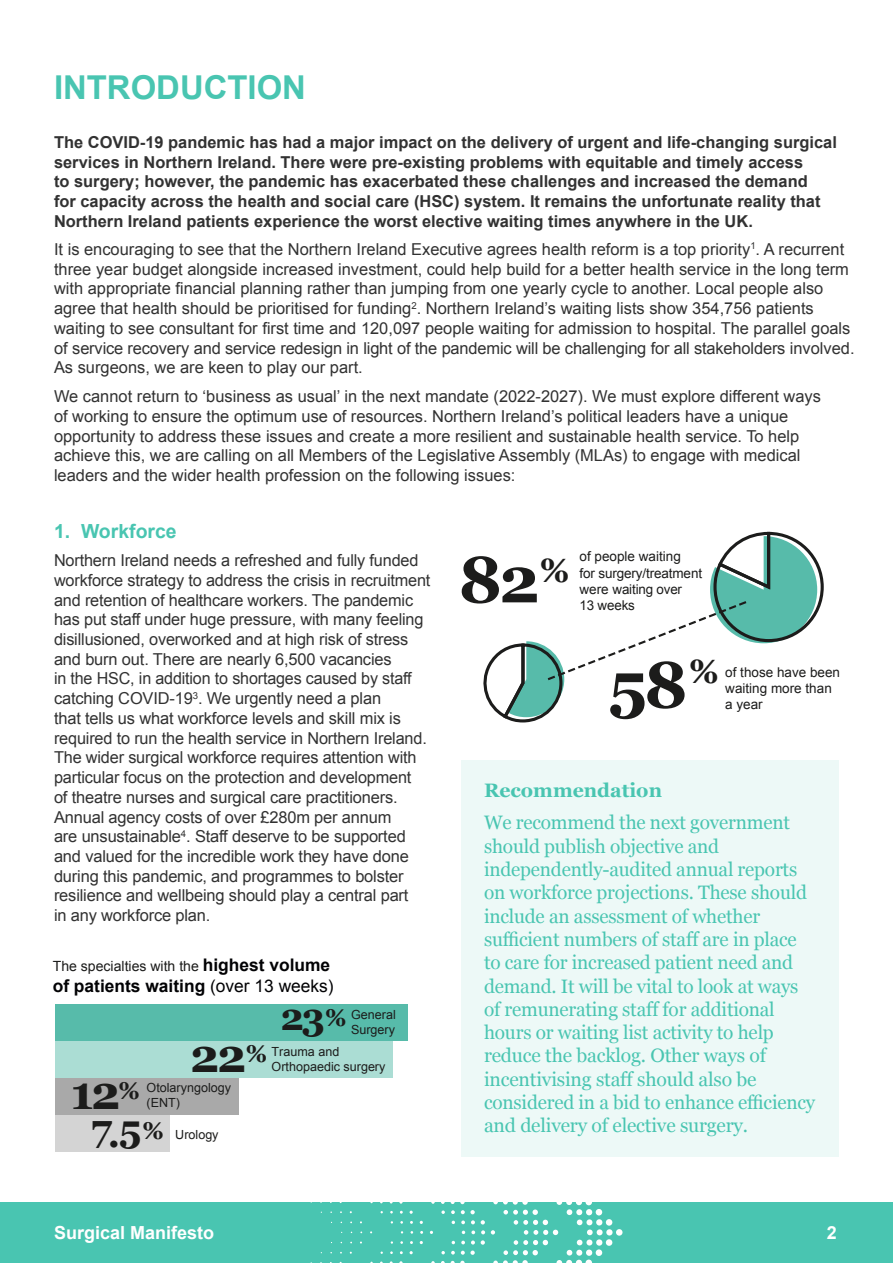
<style>
.page{position:relative;width:893px;height:1263px;background:#fff}
.page>*{position:absolute;margin:0;border:0;box-sizing:border-box;transform-origin:0 0}
.t1{font:700 64.8px "Georgia";color:#1c1c1b}
.t2{font:700 33.75px "Georgia";color:#1c1c1b}
.Section_Heading{font:700 32.85px "Arial";color:#49c5b1}
.Body_Copy{font:19.5px/23.2px "Georgia";letter-spacing:-.01em;color:#49c5b1}
.Body_Copy-2{font:700 19.5px "Georgia";color:#49c5b1}
.t3{font:700 19.5px "Arial";color:#49c5b1}
.t4{font:700 18px "Arial";color:#fff}
.t5{font:700 17.4px "Arial";color:#020204}
.Body_Copy-3{font:16.5px/19.8px "Arial";color:#323232}
.Body_Copy-4{font:700 16.5px/19.8px "Arial";color:#323232}
.t6{font:14.1px "Arial";color:#1c1c1b}
.t7{font:13.5px/16.2px "Arial";color:#1c1c1b}
.t8{font:12.6px/15.1px "Arial";color:#1c1c1b}
.s1{font-weight:700;font-size:17.4px;color:#020204}
.s2{font-weight:400}
.s3{font-family:"Georgia";font-weight:700;font-size:37.5px}
.s4{font-family:"Georgia";font-weight:700;font-size:24.3px}
.s5{font-family:"Georgia";font-weight:700;font-size:46.5px}
</style>
<div class="page">
<div style="left:0;top:1202px;width:893px;height:61px;background:#49c5b1"></div>
<div style="left:616px;top:1229px;width:6px;height:7px;background:#fff;border-radius:50%"></div>
<svg style="left:451px;top:1202px;width:14px;height:2px"></svg>
<svg style="left:461px;top:1210px;width:14px;height:4px"></svg>
<svg style="left:451px;top:1210px;width:4px;height:4px"></svg>
<svg style="left:441px;top:1210px;width:4px;height:4px"></svg>
<svg style="left:481px;top:1220px;width:4px;height:4px"></svg>
<svg style="left:471px;top:1220px;width:4px;height:4px"></svg>
<svg style="left:461px;top:1220px;width:4px;height:4px"></svg>
<svg style="left:451px;top:1261px;width:14px;height:2px"></svg>
<svg style="left:461px;top:1250px;width:14px;height:5px"></svg>
<svg style="left:451px;top:1251px;width:4px;height:3px"></svg>
<svg style="left:441px;top:1251px;width:4px;height:3px"></svg>
<svg style="left:481px;top:1240px;width:4px;height:5px"></svg>
<svg style="left:471px;top:1240px;width:4px;height:4px"></svg>
<svg style="left:461px;top:1241px;width:4px;height:3px"></svg>
<svg style="left:491px;top:1202px;width:121px;height:61px"></svg>
<svg style="left:481px;top:1230px;width:4px;height:4px"></svg>
<svg style="left:471px;top:1230px;width:4px;height:4px"></svg>
<div style="left:55px;top:1004px;width:353px;height:37px;background:#57bbaa"></div>
<div style="left:55px;top:1041px;width:337px;height:36px;background:#abddd4"></div>
<div style="left:55px;top:1077px;width:184px;height:37px;background:#a9a9a9"></div>
<div style="left:55px;top:1114px;width:115px;height:37px;background:#d4d4d4"></div>
<div style="left:461px;top:760px;width:378px;height:396px;background:#edf9f7"></div>
<svg style="left:483px;top:531px;width:341px;height:192px"></svg>
<p class="Section_Heading" style="left:54px;top:66px;width:254px">INTRODUCTION</p>
<p class="Body_Copy-4" style="left:54px;top:133px;width:784px">The COVID-19 pandemic has had a major impact on the delivery of urgent and life-changing surgical services in Northern Ireland. There were pre-existing problems with equitable and timely access<br>to surgery; however, the pandemic has exacerbated these challenges and increased the demand<br>for capacity across the health and social care (HSC) system. It remains the unfortunate reality that Northern Ireland patients experience the worst elective waiting times anywhere in the UK.</p>
<p class="Body_Copy-3" style="left:54px;top:239px;width:802px">It is encouraging to see that the Northern Ireland Executive agrees health reform is a top priority<sup>1</sup>. A recurrent three year budget alongside increased investment, could help build for a better health service in the long term with appropriate financial planning rather than jumping from one yearly cycle to another. Local people also agree that health should be prioritised for funding<sup>2</sup>. Northern Ireland’s waiting lists show 354,756 patients waiting to see consultant for first time and 120,097 people waiting for admission to hospital. The parallel goals of service recovery and service redesign in light of the pandemic will be challenging for all stakeholders involved.<br>As surgeons, we are keen to play our part.</p>
<p class="Body_Copy-3" style="left:54px;top:387px;width:768px">We cannot return to ‘business as usual’ in the next mandate (2022-2027). We must explore different ways of working to ensure the optimum use of resources. Northern Ireland’s political leaders have a unique opportunity to address these issues and create a more resilient and sustainable health service. To help achieve this, we are calling on all Members of the Legislative Assembly (MLAs) to engage with medical leaders and the wider health profession on the following issues:</p>
<p class="t3" style="left:54px;top:518px;width:124px">1. Workforce</p>
<p class="Body_Copy-3" style="left:54px;top:550px;width:378px">Northern Ireland needs a refreshed and fully funded workforce strategy to address the crisis in recruitment and retention of healthcare workers. The pandemic has put staff under huge pressure, with many feeling disillusioned, overworked and at high risk of stress and burn out. There are nearly 6,500 vacancies<br>in the HSC, in addition to shortages caused by staff catching COVID-19<sup>3</sup>. We urgently need a plan<br>that tells us what workforce levels and skill mix is required to run the health service in Northern Ireland.<br>The wider surgical workforce requires attention with particular focus on the protection and development<br>of theatre nurses and surgical care practitioners.<br>Annual agency costs of over £280m per annum<br>are unsustainable<sup>4</sup>. Staff deserve to be supported and valued for the incredible work they have done during this pandemic, and programmes to bolster resilience and wellbeing should play a central part<br>in any workforce plan.</p>
<p class="t6" style="left:53px;top:956px;width:279px">The specialties with the <span class="s1">highest volume</span></p>
<p class="t5" style="left:53px;top:974px;width:282px">of patients waiting <span class="s2">(over 13 weeks)</span></p>
<p class="t8" style="left:280px;top:1007px;width:117px;text-align:right"><span class="s3">23</span><span class="s4">%</span> General<br>Surgery</p>
<p class="t8" style="left:272px;top:1044px;width:115px;text-indent:-81px"><span class="s5">22</span><span class="s4">%</span> Trauma and<br>Orthopaedic surgery</p>
<p class="t8" style="left:147px;top:1080px;width:86px;text-indent:-76px"><span class="s5">12</span><span class="s4">%</span> Otolaryngology (ENT)</p>
<p class="t8" style="left:91px;top:1127px;width:129px"><span class="s3">7.5</span><span class="s4">%</span> Urology</p>
<p class="t1" style="left:458px;top:531px;width:83px">82</p>
<p class="t2" style="left:540px;top:545px;width:31px">%</p>
<p class="t7" style="left:579px;top:549px;width:124px">of people waiting<br>for surgery/treatment were waiting over<br>13 weeks</p>
<p class="t2" style="left:689px;top:646px;width:31px">%</p>
<p class="t1" style="left:608px;top:636px;width:81px">58</p>
<p class="t7" style="left:725px;top:664px;width:116px">of those have been waiting more than a year</p>
<p class="Body_Copy-2" style="left:484px;top:776px;width:180px">Recommendation</p>
<p class="Body_Copy" style="left:484px;top:810px;width:333px">We recommend the next government should publish objective and independently-audited annual reports on workforce projections. These should include an assessment of whether sufficient numbers of staff are in place to care for increased patient need and demand. It will be vital to look at ways of remunerating staff for additional hours or waiting list activity to help reduce the backlog. Other ways of incentivising staff should also be considered in a bid to enhance efficiency and delivery of elective surgery.</p>
<p class="t4" style="left:54px;top:1221px;width:162px">Surgical Manifesto</p>
<p class="t4" style="left:827px;top:1220px;width:12px">2</p>
</div>
